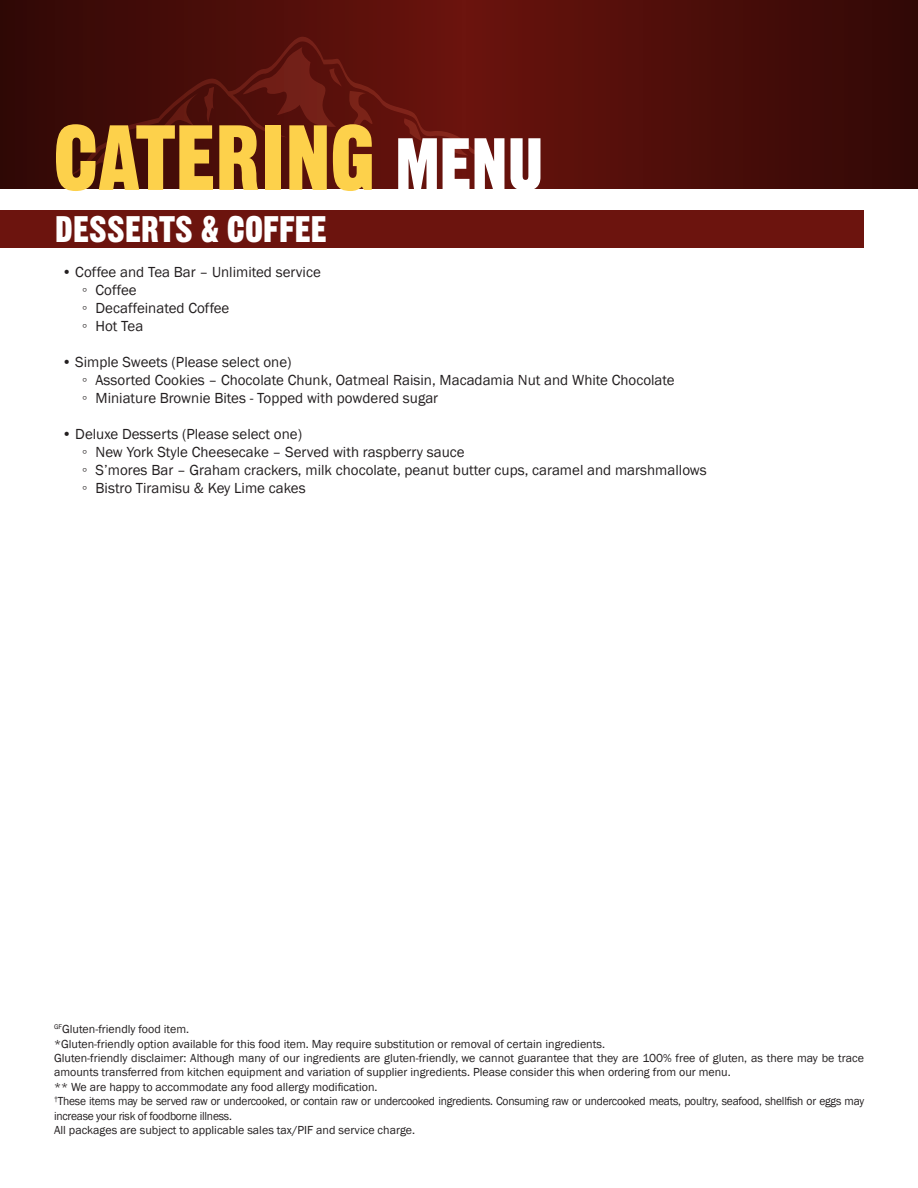
<style>
.page{position:relative;width:918px;height:1188px;background:#fff}
.page>*{position:absolute;margin:0;border:0;box-sizing:border-box;transform-origin:0 0}
.t1{font:90px "Gothic Thirteen Std";color:#fdd14b}
.t2{font:36px "Gothic Thirteen Std";color:#fff}
.t3{font:15px/18px "Franklin Gothic";color:#231f20}
.t4{font:12px/14.4px "Franklin Gothic";color:#231f20}
.s1{font-size:72px;color:#fff}
</style>
<div class="page">
<svg style="left:0;top:0;width:918px;height:189px"></svg>
<svg style="left:68px;top:37px;width:432px;height:139px"></svg>
<svg style="left:243px;top:47px;width:99px;height:81px"></svg>
<svg style="left:348px;top:91px;width:27px;height:49px"></svg>
<svg style="left:402px;top:118px;width:20px;height:23px"></svg>
<svg style="left:442px;top:141px;width:26px;height:14px"></svg>
<svg style="left:158px;top:87px;width:56px;height:44px"></svg>
<svg style="left:92px;top:134px;width:34px;height:36px"></svg>
<div style="left:0;top:210px;width:864px;height:38px;background:#6c140e"></div>
<h1 class="t1" style="left:54px;top:102px;width:491px">CATERING <span class="s1">MENU</span></h1>
<h2 class="t2" style="left:55px;top:207px;width:273px">DESSERTS &amp; COFFEE</h2>
<p class="t3" style="left:82px;top:264px;width:240px;text-indent:-20px">• Coffee and Tea Bar – Unlimited service ◦ Coffee<br>◦ Decaffeinated Coffee<br>◦ Hot Tea</p>
<p class="t3" style="left:82px;top:354px;width:594px;text-indent:-20px">• Simple Sweets (Please select one)<br>◦ Assorted Cookies – Chocolate Chunk, Oatmeal Raisin, Macadamia Nut and White Chocolate ◦ Miniature Brownie Bites - Topped with powdered sugar</p>
<p class="t3" style="left:82px;top:426px;width:626px;text-indent:-20px">• Deluxe Desserts (Please select one)<br>◦ New York Style Cheesecake – Served with raspberry sauce<br>◦ S’mores Bar – Graham crackers, milk chocolate, peanut butter cups, caramel and marshmallows ◦ Bistro Tiramisu &amp; Key Lime cakes</p>
<p class="t4" style="left:54px;top:1022px;width:812px"><sup>GF</sup>Gluten-friendly food item.<br>*Gluten-friendly option available for this food item. May require substitution or removal of certain ingredients.<br>Gluten-friendly disclaimer: Although many of our ingredients are gluten-friendly, we cannot guarantee that they are 100% free of gluten, as there may be trace amounts transferred from kitchen equipment and variation of supplier ingredients. Please consider this when ordering from our menu.<br>** We are happy to accommodate any food allergy modification.<br><sup>†</sup>These items may be served raw or undercooked, or contain raw or undercooked ingredients. Consuming raw or undercooked meats, poultry, seafood, shellfish or eggs may increase your risk of foodborne illness.<br>All packages are subject to applicable sales tax/PIF and service charge.</p>
</div>
